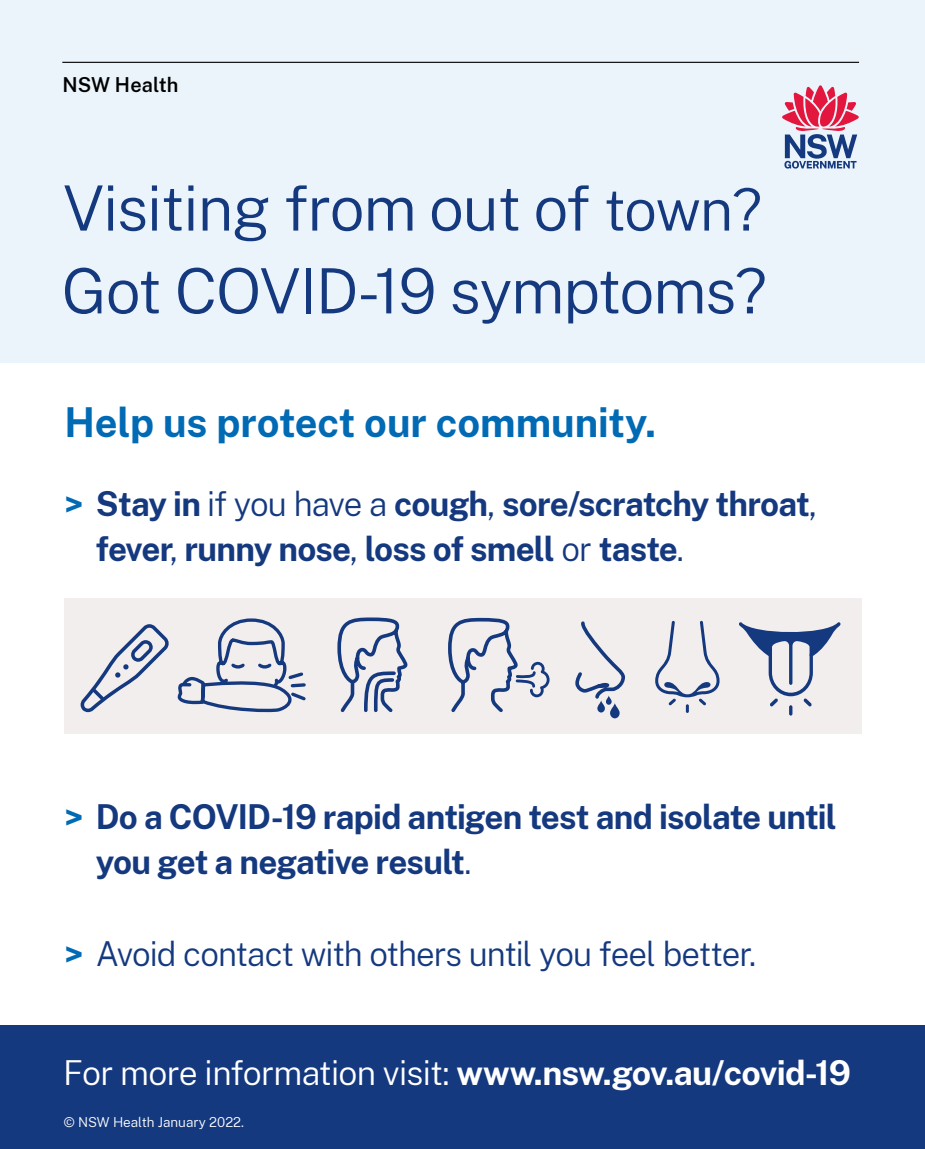
<style>
.page{position:relative;width:925px;height:1149px;background:#fff}
.page>*{position:absolute;margin:0;border:0;box-sizing:border-box;transform-origin:0 0}
.t1{font:300 62.32px "Public Sans";letter-spacing:-.02em;color:#15397f}
.t2{font:700 40.5px "Public Sans";letter-spacing:-.005em;color:#006ab5}
.t3{font:700 33.75px/45px "Public Sans";letter-spacing:-.025em;color:#15397f}
.t4{font:300 33.75px "Public Sans";letter-spacing:-.02em;color:#fff}
.t5{font:300 33.75px "Public Sans";letter-spacing:-.03em;color:#15397f}
.t6{font:600 20.25px "Public Sans";letter-spacing:.005em;color:#000}
.t7{font:300 13.5px "Public Sans";color:#fff}
.s1{font-size:58.5px}
.s2{color:#006ab5}
.s3{font-weight:300}
.s4{font-weight:700;color:#006ab5}
.s5{font-weight:700}
</style>
<div class="page">
<div style="left:64px;top:598px;width:797px;height:135px;background:#f1eeed"></div>
<div style="left:0;top:1025px;width:925px;height:123px;background:#15397f"></div>
<div style="left:0;top:0;width:925px;height:362px;background:#ebf4fb"></div>
<svg style="left:782px;top:85px;width:77px;height:83px"></svg>
<hr style="left:62px;top:62px;width:797px;height:1px;background:#000">
<svg style="left:81px;top:624px;width:88px;height:88px"></svg>
<svg style="left:337px;top:617px;width:71px;height:96px"></svg>
<svg style="left:448px;top:617px;width:102px;height:96px"></svg>
<svg style="left:177px;top:618px;width:129px;height:95px"></svg>
<div style="left:606px;top:695px;width:6px;height:9px;background:#15397f;border-radius:3px"></div>
<svg style="left:597px;top:699px;width:8px;height:13px"></svg>
<svg style="left:610px;top:702px;width:10px;height:16px"></svg>
<svg style="left:575px;top:621px;width:50px;height:79px"></svg>
<svg style="left:739px;top:622px;width:102px;height:93px"></svg>
<svg style="left:655px;top:620px;width:64px;height:92px"></svg>
<p class="t6" style="left:62px;top:70px;width:118px">NSW Health</p>
<h1 class="t1" style="left:63px;top:165px;width:701px">Visiting from out of <span class="s1">town?</span></h1>
<h1 class="t1" style="left:62px;top:247px;width:707px">Got COVID-19 symptoms?</h1>
<p class="t2" style="left:65px;top:392px;width:593px">Help us protect our community.</p>
<p class="t3" style="left:96px;top:479px;width:722px;text-indent:-31px"><span class="s2">&gt;</span> Stay in <span class="s3">if you have a</span> cough<span class="s3">,</span> sore/scratchy throat<span class="s3">, </span>fever<span class="s3">,</span> runny nose<span class="s3">,</span> loss of smell <span class="s3">or</span> taste<span class="s3">.</span></p>
<p class="t3" style="left:96px;top:791px;width:742px;text-indent:-31px"><span class="s2">&gt;</span> Do a COVID-19 rapid antigen test and isolate until you get a negative result<span class="s3">.</span></p>
<p class="t5" style="left:65px;top:930px;width:693px"><span class="s4">&gt;</span> Avoid contact with others until you feel better.</p>
<p class="t4" style="left:63px;top:1049px;width:789px">For more information visit: <span class="s5">www.nsw.gov.au/covid-19</span></p>
<p class="t7" style="left:64px;top:1112px;width:182px">© NSW Health January 2022.</p>
</div>
